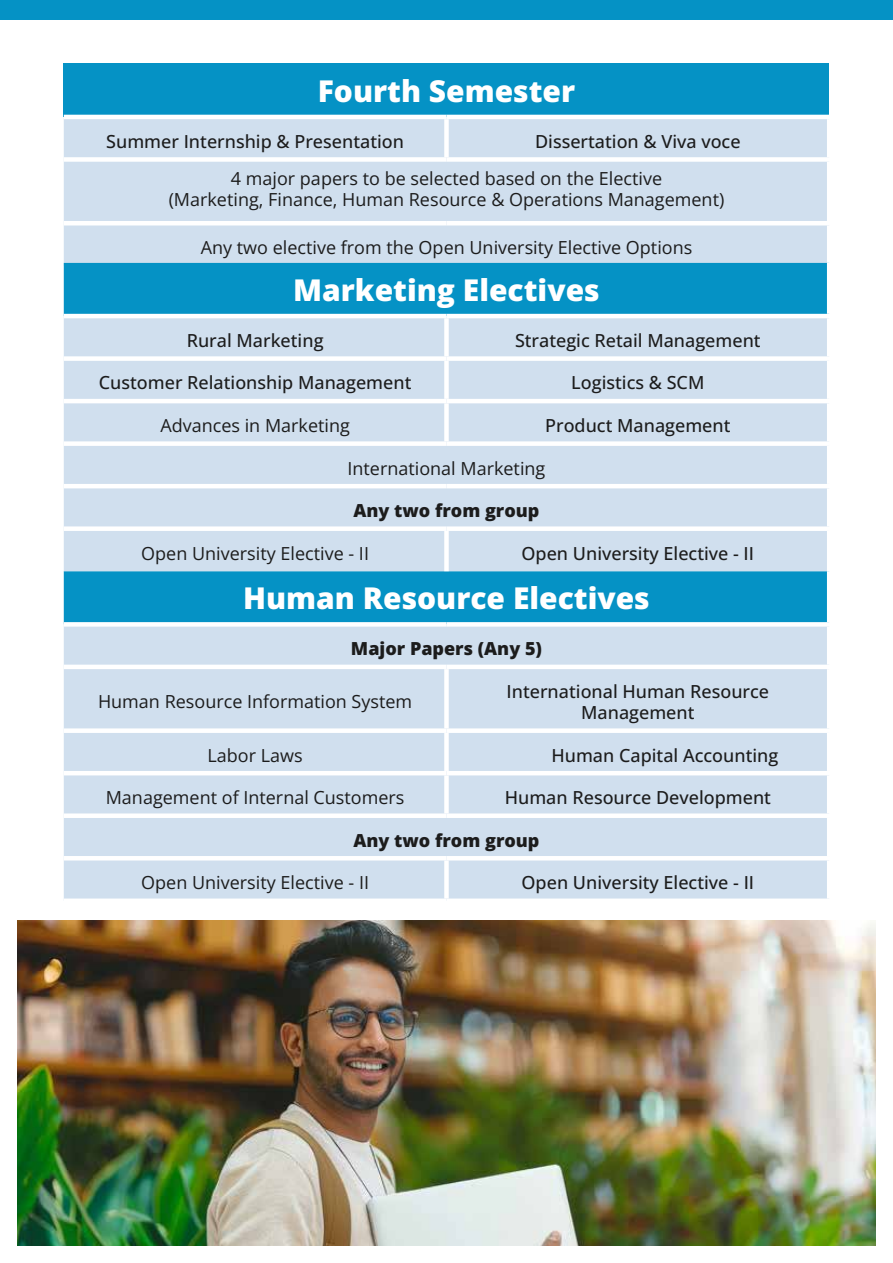
<style>
.page{position:relative;width:893px;height:1263px;background:#fff}
.page>*{position:absolute;margin:0;border:0;box-sizing:border-box;transform-origin:0 0}
.t1{font:800 30px "Open Sans";color:#fff}
.t2{font:18px/21.6px "Open Sans";color:#1c1c1c;text-align:center}
.t3{font:500 18px/21.6px "Open Sans";color:#1c1c1c;text-align:center}
.t4{font:800 18px "Open Sans";color:#1c1c1c}
</style>
<div class="page">
<div style="left:64px;top:64px;width:765px;height:53px;background:#0592c5"></div>
<div style="left:64px;top:119px;width:763px;height:144px;background:#d0dfee"></div>
<hr style="left:64px;top:115px;width:382px;height:4px;background:#fff">
<hr style="left:446px;top:115px;width:385px;height:4px;background:#fff">
<div style="left:444px;top:119px;width:5px;height:38px;background:#fff"></div>
<div style="left:64px;top:157px;width:382px;height:5px;background:#fff"></div>
<div style="left:446px;top:157px;width:385px;height:5px;background:#fff"></div>
<hr style="left:64px;top:221px;width:382px;height:4px;background:#fff">
<hr style="left:446px;top:221px;width:385px;height:4px;background:#fff">
<div style="left:64px;top:263px;width:763px;height:51px;background:#0592c5"></div>
<svg style="left:64px;top:318px;width:763px;height:580px;fill:#d0dfee"></svg>
<div style="left:444px;top:318px;width:5px;height:38px;background:#fff"></div>
<div style="left:64px;top:356px;width:382px;height:5px;background:#fff"></div>
<div style="left:446px;top:356px;width:385px;height:5px;background:#fff"></div>
<div style="left:444px;top:361px;width:5px;height:38px;background:#fff"></div>
<hr style="left:64px;top:399px;width:382px;height:4px;background:#fff">
<hr style="left:446px;top:399px;width:385px;height:4px;background:#fff">
<div style="left:444px;top:403px;width:5px;height:38px;background:#fff"></div>
<div style="left:64px;top:441px;width:382px;height:5px;background:#fff"></div>
<div style="left:446px;top:441px;width:385px;height:5px;background:#fff"></div>
<hr style="left:64px;top:484px;width:382px;height:4px;background:#fff">
<hr style="left:446px;top:484px;width:385px;height:4px;background:#fff">
<div style="left:64px;top:526px;width:382px;height:5px;background:#fff"></div>
<div style="left:446px;top:526px;width:385px;height:5px;background:#fff"></div>
<div style="left:444px;top:531px;width:5px;height:40px;background:#fff"></div>
<hr style="left:64px;top:665px;width:382px;height:4px;background:#fff">
<hr style="left:446px;top:665px;width:385px;height:4px;background:#fff">
<div style="left:444px;top:669px;width:5px;height:59px;background:#fff"></div>
<div style="left:64px;top:728px;width:382px;height:5px;background:#fff"></div>
<div style="left:446px;top:728px;width:385px;height:5px;background:#fff"></div>
<div style="left:444px;top:733px;width:5px;height:38px;background:#fff"></div>
<hr style="left:64px;top:771px;width:382px;height:4px;background:#fff">
<hr style="left:446px;top:771px;width:385px;height:4px;background:#fff">
<div style="left:444px;top:775px;width:5px;height:38px;background:#fff"></div>
<div style="left:64px;top:813px;width:382px;height:5px;background:#fff"></div>
<div style="left:446px;top:813px;width:385px;height:5px;background:#fff"></div>
<hr style="left:64px;top:856px;width:382px;height:4px;background:#fff">
<hr style="left:446px;top:856px;width:385px;height:4px;background:#fff">
<div style="left:444px;top:860px;width:5px;height:38px;background:#fff"></div>
<div style="left:64px;top:622px;width:382px;height:5px;background:#fff"></div>
<div style="left:446px;top:622px;width:385px;height:5px;background:#fff"></div>
<div style="left:0;top:0;width:893px;height:19px;background:#0592c5"></div>
<img style="left:17px;top:921px;width:859px;height:325px">
<h1 class="t1" style="left:318px;top:68px;width:259px">Fourth Semester</h1>
<p class="t3" style="left:106px;top:130px;width:299px">Summer Internship &amp; Presentation</p>
<p class="t3" style="left:535px;top:130px;width:207px">Dissertation &amp; Viva voce</p>
<p class="t2" style="left:169px;top:167px;width:557px">4 major papers to be selected based on the Elective<br>(Marketing, Finance, Human Resource &amp; Operations Management)</p>
<p class="t2" style="left:201px;top:236px;width:493px">Any two elective from the Open University Elective Options</p>
<h1 class="t1" style="left:293px;top:267px;width:308px">Marketing Electives</h1>
<p class="t3" style="left:187px;top:329px;width:138px">Rural Marketing</p>
<p class="t3" style="left:515px;top:329px;width:247px">Strategic Retail Management</p>
<p class="t3" style="left:99px;top:372px;width:314px">Customer Relationship Management</p>
<p class="t3" style="left:571px;top:372px;width:135px">Logistics &amp; SCM</p>
<p class="t2" style="left:160px;top:414px;width:191px">Advances in Marketing</p>
<p class="t3" style="left:545px;top:414px;width:187px">Product Management</p>
<p class="t2" style="left:347px;top:457px;width:199px">International Marketing</p>
<p class="t4" style="left:353px;top:497px;width:188px">Any two from group</p>
<p class="t2" style="left:141px;top:542px;width:229px">Open University Elective - II</p>
<p class="t3" style="left:521px;top:542px;width:234px">Open University Elective - II</p>
<h1 class="t1" style="left:243px;top:575px;width:408px">Human Resource Electives</h1>
<p class="t4" style="left:351px;top:635px;width:193px">Major Papers (Any 5)</p>
<p class="t2" style="left:98px;top:691px;width:316px">Human Resource Information System</p>
<p class="t3" style="left:507px;top:680px;width:264px">International Human Resource<br>Management</p>
<p class="t2" style="left:208px;top:744px;width:97px">Labor Laws</p>
<p class="t3" style="left:551px;top:744px;width:228px">Human Capital Accounting</p>
<p class="t2" style="left:106px;top:786px;width:300px">Management of Internal Customers</p>
<p class="t3" style="left:505px;top:786px;width:268px">Human Resource Development</p>
<p class="t4" style="left:353px;top:826px;width:188px">Any two from group</p>
<p class="t2" style="left:141px;top:871px;width:229px">Open University Elective - II</p>
<p class="t3" style="left:522px;top:871px;width:234px">Open University Elective - II</p>
</div>
